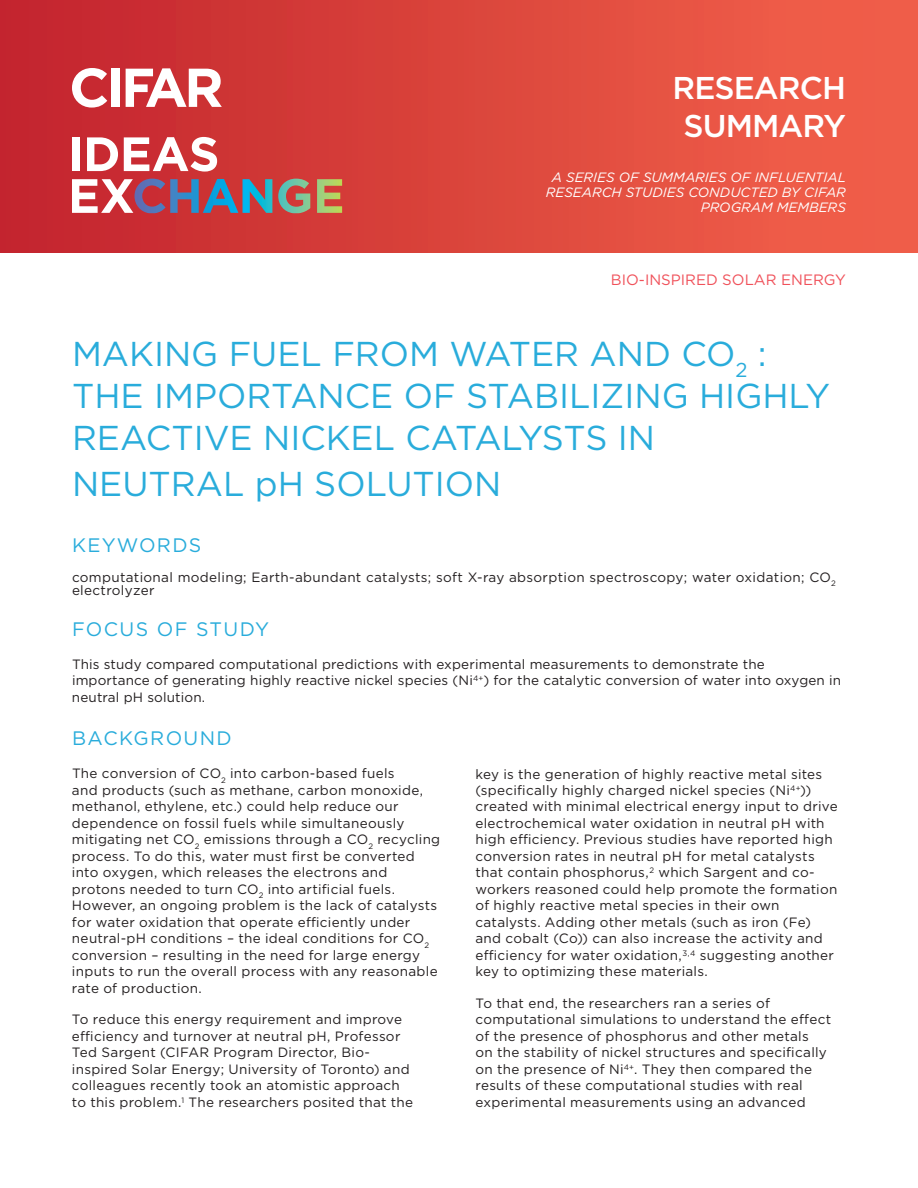
<style>
.page{position:relative;width:918px;height:1188px;background:#fff}
.page>*{position:absolute;margin:0;border:0;box-sizing:border-box;transform-origin:0 0}
.t1{font:34.5px/42px "Gotham";color:#29acdb}
.t2{font:500 31.5px/37.8px "Gotham";letter-spacing:-.03em;color:#fff;text-align:center}
.t3{font:19.5px "Gotham";letter-spacing:.07em;color:#29acdb}
.t4{font:15px "Gotham";color:#f0515a}
.t5{font:13.5px/16.5px "Gotham";letter-spacing:.02em;color:#231f20}
.t6{font:italic 13.5px/15px "Gotham";color:#fff;text-align:right}
</style>
<div class="page">
<div style="left:0;top:0;width:918px;height:252px;background:linear-gradient(to right,#c2242e,#f3634b)"></div>
<svg style="left:72px;top:68px;width:35px;height:40px"></svg>
<div style="left:112px;top:69px;width:8px;height:38px;background:#fff"></div>
<svg style="left:126px;top:68px;width:96px;height:39px"></svg>
<svg style="left:72px;top:179px;width:270px;height:34px;background:#a0787f"></svg>
<div style="left:72px;top:137px;width:7px;height:34px;background:#fff"></div>
<svg style="left:87px;top:137px;width:31px;height:34px"></svg>
<svg style="left:124px;top:137px;width:93px;height:35px"></svg>
<h2 class="t2" style="left:673px;top:68px;width:175px">RESEARCH<br>SUMMARY</h2>
<p class="t6" style="left:546px;top:169px;width:302px">A SERIES OF SUMMARIES OF INFLUENTIAL<br>RESEARCH STUDIES CONDUCTED BY CIFAR<br>PROGRAM MEMBERS</p>
<p class="t4" style="left:611px;top:270px;width:237px">BIO-INSPIRED SOLAR ENERGY</p>
<h1 class="t1" style="left:72px;top:332px;width:760px">MAKING FUEL FROM WATER AND CO<sub>2</sub> :<br>THE IMPORTANCE OF STABILIZING HIGHLY<br>REACTIVE NICKEL CATALYSTS IN</h1>
<h1 class="t1" style="left:72px;top:463px;width:431px">NEUTRAL pH SOLUTION</h1>
<h3 class="t3" style="left:72px;top:533px;width:131px">KEYWORDS</h3>
<p class="t5" style="left:72px;top:570px;width:765px;line-height:13.5px">computational modeling; Earth-abundant catalysts; soft X-ray absorption spectroscopy; water oxidation; CO<sub>2 </sub>electrolyzer</p>
<h3 class="t3" style="left:72px;top:617px;width:199px">FOCUS OF STUDY</h3>
<p class="t5" style="left:72px;top:656px;width:771px">This study compared computational predictions with experimental measurements to demonstrate the importance of generating highly reactive nickel species (Ni<sup>4+</sup>) for the catalytic conversion of water into oxygen in neutral pH solution.</p>
<h3 class="t3" style="left:72px;top:726px;width:161px">BACKGROUND</h3>
<p class="t5" style="left:72px;top:765px;width:370px">The conversion of CO<sub>2</sub> into carbon-based fuels<br>and products (such as methane, carbon monoxide, methanol, ethylene, etc.) could help reduce our dependence on fossil fuels while simultaneously mitigating net CO<sub>2</sub> emissions through a CO<sub>2</sub> recycling process. To do this, water must first be converted into oxygen, which releases the electrons and protons needed to turn CO<sub>2</sub> into artificial fuels.<br>However, an ongoing problem is the lack of catalysts for water oxidation that operate efficiently under neutral-pH conditions – the ideal conditions for CO<sub>2 </sub>conversion – resulting in the need for large energy inputs to run the overall process with any reasonable rate of production.</p>
<p class="t5" style="left:72px;top:1011px;width:343px">To reduce this energy requirement and improve efficiency and turnover at neutral pH, Professor Ted Sargent (CIFAR Program Director, Bio&shy;inspired Solar Energy; University of Toronto) and colleagues recently took an atomistic approach to this problem.<sup>1</sup> The researchers posited that the</p>
<p class="t5" style="left:475px;top:765px;width:364px">key is the generation of highly reactive metal sites (specifically highly charged nickel species (Ni<sup>4+</sup>)) created with minimal electrical energy input to drive electrochemical water oxidation in neutral pH with high efficiency. Previous studies have reported high conversion rates in neutral pH for metal catalysts that contain phosphorus,<sup>2</sup> which Sargent and co&shy;workers reasoned could help promote the formation of highly reactive metal species in their own catalysts. Adding other metals (such as iron (Fe) and cobalt (Co)) can also increase the activity and efficiency for water oxidation,<sup>3,4</sup> suggesting another key to optimizing these materials.</p>
<p class="t5" style="left:476px;top:995px;width:357px">To that end, the researchers ran a series of computational simulations to understand the effect of the presence of phosphorus and other metals<br>on the stability of nickel structures and specifically on the presence of Ni<sup>4+</sup>. They then compared the results of these computational studies with real experimental measurements using an advanced</p>
</div>
